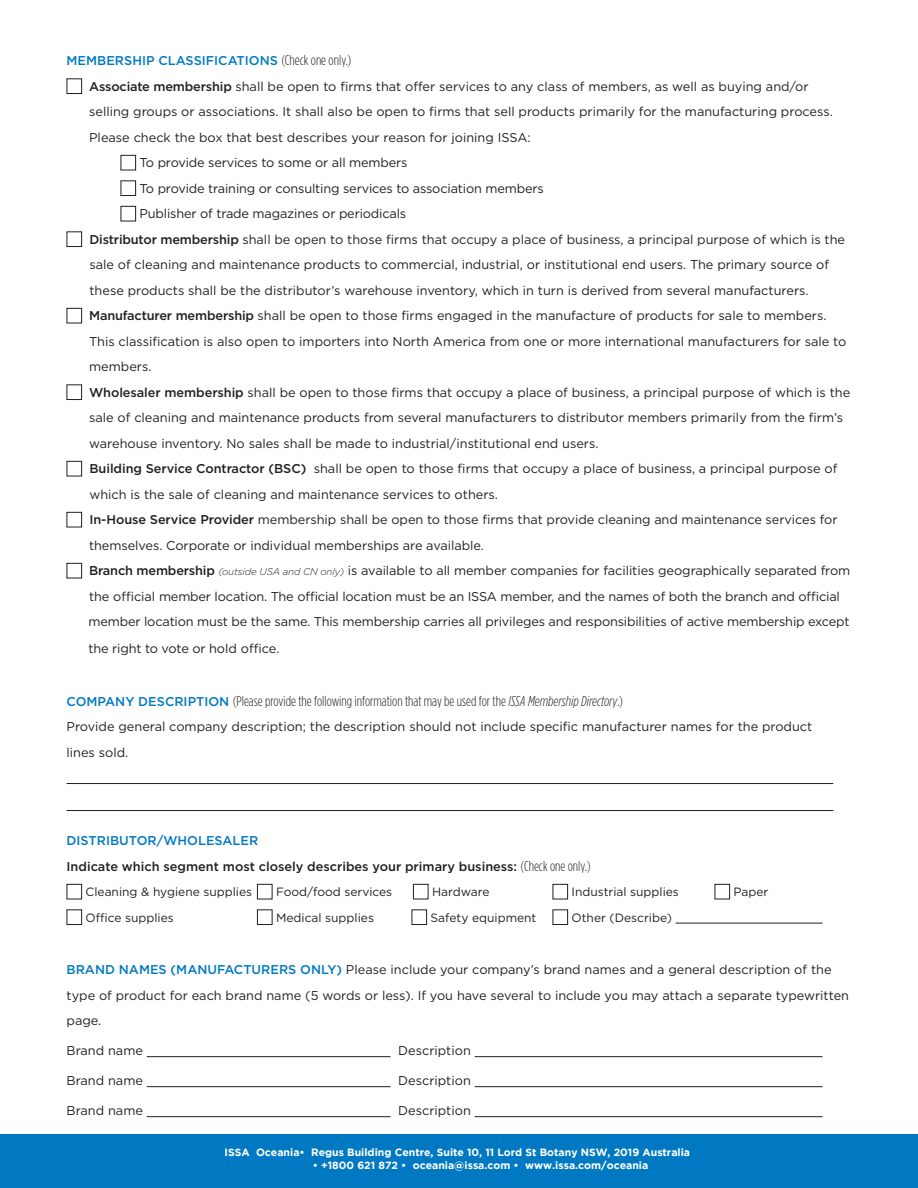
<style>
.page{position:relative;width:918px;height:1188px;background:#fff}
.page>*{position:absolute;margin:0;border:0;box-sizing:border-box;transform-origin:0 0}
.t1{font:300 14.25px "Gotham Condensed";color:#231f20}
.t2{font:12.75px/25.5px "Gotham";color:#231f20}
.t3{font:500 12.75px/25.5px "Gotham";color:#231f20}
.t4{font:500 12.75px "Gotham";color:#0079c2}
.t5{font:12px "Gotham";color:#231f20}
.t6{font:700 10.5px "Gotham";color:#fff}
.s1{font-family:"Gotham Condensed";font-weight:300;font-size:14.25px;color:#231f20}
.s2{font-weight:500}
.s3{font-weight:300;font-style:italic;font-size:9.75px}
.s4{font-family:"Gotham";font-weight:500;font-size:12.75px;color:#0079c2}
.s5{font-style:italic}
.s6{color:#0079c2}
.s7{font-family:"Gotham Condensed";font-weight:300;font-size:14.25px}
.s8{font-weight:500;color:#0079c2}
</style>
<div class="page">
<div style="left:0;top:1134px;width:918px;height:54px;background:#0079c2"></div>
<hr style="left:676px;top:923px;width:147px;height:1px;background:#231f20">
<hr style="left:147px;top:1056px;width:244px;height:1px;background:#231f20">
<hr style="left:475px;top:1056px;width:348px;height:1px;background:#231f20">
<hr style="left:147px;top:1086px;width:244px;height:1px;background:#231f20">
<hr style="left:475px;top:1086px;width:348px;height:1px;background:#231f20">
<hr style="left:147px;top:1116px;width:244px;height:1px;background:#231f20">
<hr style="left:475px;top:1116px;width:348px;height:1px;background:#231f20">
<div style="left:67px;top:78px;width:15px;height:16px;border:1px solid #231f20"></div>
<div style="left:121px;top:155px;width:15px;height:15px;border:1px solid #231f20"></div>
<div style="left:121px;top:180px;width:15px;height:16px;border:1px solid #231f20"></div>
<div style="left:121px;top:206px;width:15px;height:15px;border:1px solid #231f20"></div>
<div style="left:67px;top:231px;width:15px;height:16px;border:1px solid #231f20"></div>
<div style="left:67px;top:308px;width:15px;height:15px;border:1px solid #231f20"></div>
<div style="left:67px;top:384px;width:15px;height:16px;border:1px solid #231f20"></div>
<div style="left:67px;top:461px;width:15px;height:15px;border:1px solid #231f20"></div>
<div style="left:67px;top:512px;width:15px;height:15px;border:1px solid #231f20"></div>
<div style="left:67px;top:563px;width:15px;height:15px;border:1px solid #231f20"></div>
<hr style="left:67px;top:783px;width:766px;height:1px;background:#231f20">
<hr style="left:67px;top:810px;width:766px;height:1px;background:#231f20">
<div style="left:67px;top:884px;width:15px;height:15px;border:1px solid #231f20"></div>
<div style="left:257px;top:884px;width:15px;height:15px;border:1px solid #231f20"></div>
<div style="left:413px;top:884px;width:15px;height:15px;border:1px solid #231f20"></div>
<div style="left:553px;top:884px;width:15px;height:15px;border:1px solid #231f20"></div>
<div style="left:715px;top:884px;width:15px;height:15px;border:1px solid #231f20"></div>
<div style="left:67px;top:909px;width:15px;height:16px;border:1px solid #231f20"></div>
<div style="left:257px;top:909px;width:15px;height:16px;border:1px solid #231f20"></div>
<div style="left:412px;top:909px;width:15px;height:16px;border:1px solid #231f20"></div>
<div style="left:553px;top:909px;width:15px;height:16px;border:1px solid #231f20"></div>
<p class="t4" style="left:67px;top:53px;width:286px">MEMBERSHIP CLASSIFICATIONS <span class="s1">(Check one only.)</span></p>
<p class="t2" style="left:89px;top:73px;width:721px"><span class="s2">Associate membership</span> shall be open to firms that offer services to any class of members, as well as buying and/or</p>
<p class="t2" style="left:89px;top:99px;width:745px">selling groups or associations. It shall also be open to firms that sell products primarily for the manufacturing process.</p>
<p class="t2" style="left:89px;top:124px;width:443px">Please check the box that best describes your reason for joining ISSA:</p>
<p class="t2" style="left:139px;top:150px;width:270px">To provide services to some or all members</p>
<p class="t2" style="left:139px;top:175px;width:406px">To provide training or consulting services to association members</p>
<p class="t2" style="left:139px;top:201px;width:268px">Publisher of trade magazines or periodicals</p>
<p class="t2" style="left:89px;top:226px;width:757px"><span class="s2">Distributor membership</span> shall be open to those firms that occupy a place of business, a principal purpose of which is the</p>
<p class="t2" style="left:89px;top:252px;width:741px">sale of cleaning and maintenance products to commercial, industrial, or institutional end users. The primary source of</p>
<p class="t2" style="left:89px;top:277px;width:721px">these products shall be the distributor’s warehouse inventory, which in turn is derived from several manufacturers.</p>
<p class="t2" style="left:89px;top:303px;width:739px"><span class="s2">Manufacturer membership</span> shall be open to those firms engaged in the manufacture of products for sale to members.</p>
<p class="t2" style="left:89px;top:328px;width:759px">This classification is also open to importers into North America from one or more international manufacturers for sale to</p>
<p class="t2" style="left:89px;top:354px;width:64px">members.</p>
<p class="t2" style="left:89px;top:379px;width:763px"><span class="s2">Wholesaler membership</span> shall be open to those firms that occupy a place of business, a principal purpose of which is the</p>
<p class="t2" style="left:89px;top:405px;width:756px">sale of cleaning and maintenance products from several manufacturers to distributor members primarily from the firm’s</p>
<p class="t2" style="left:89px;top:430px;width:511px">warehouse inventory. No sales shall be made to industrial/institutional end users.</p>
<p class="t2" style="left:89px;top:456px;width:750px"><span class="s2">Building Service Contractor (BSC)</span> shall be open to those firms that occupy a place of business, a principal purpose of</p>
<p class="t2" style="left:89px;top:481px;width:410px">which is the sale of cleaning and maintenance services to others.</p>
<p class="t2" style="left:89px;top:507px;width:750px"><span class="s2">In-House Service Provider</span> membership shall be open to those firms that provide cleaning and maintenance services for</p>
<p class="t2" style="left:89px;top:532px;width:396px">themselves. Corporate or individual memberships are available.</p>
<p class="t2" style="left:89px;top:558px;width:763px"><span class="s2">Branch membership</span> <span class="s3">(outside USA and CN only)</span> is available to all member companies for facilities geographically separated from</p>
<p class="t2" style="left:89px;top:583px;width:752px">the official member location. The official location must be an ISSA member, and the names of both the branch and official</p>
<p class="t2" style="left:89px;top:609px;width:763px">member location must be the same. This membership carries all privileges and responsibilities of active membership except</p>
<p class="t2" style="left:89px;top:636px;width:192px">the right to vote or hold office.</p>
<p class="t1" style="left:67px;top:693px;width:558px"><span class="s4">COMPANY DESCRIPTION</span> (Please provide the following information that may be used for the <span class="s5">ISSA Membership Directory</span>.)</p>
<p class="t2" style="left:67px;top:714px;width:747px">Provide general company description; the description should not include specific manufacturer names for the product lines sold.</p>
<p class="t3" style="left:67px;top:828px;width:525px"><span class="s6">DISTRIBUTOR/WHOLESALER<br></span>Indicate which segment most closely describes your primary business: <span class="s7">(Check one only.)</span></p>
<p class="t5" style="left:86px;top:884px;width:168px">Cleaning &amp; hygiene supplies</p>
<p class="t5" style="left:276px;top:884px;width:118px">Food/food services</p>
<p class="t5" style="left:432px;top:884px;width:59px">Hardware</p>
<p class="t5" style="left:572px;top:884px;width:109px">Industrial supplies</p>
<p class="t5" style="left:734px;top:884px;width:36px">Paper</p>
<p class="t5" style="left:86px;top:910px;width:90px">Office supplies</p>
<p class="t5" style="left:276px;top:910px;width:99px">Medical supplies</p>
<p class="t5" style="left:431px;top:910px;width:107px">Safety equipment</p>
<p class="t5" style="left:572px;top:910px;width:102px">Other (Describe)</p>
<p class="t2" style="left:67px;top:957px;width:784px"><span class="s8">BRAND NAMES (MANUFACTURERS ONLY)</span> Please include your company’s brand names and a general description of the type of product for each brand name (5 words or less). If you have several to include you may attach a separate typewritten page.</p>
<p class="t2" style="left:67px;top:1038px;width:78px">Brand name</p>
<p class="t2" style="left:398px;top:1038px;width:74px">Description</p>
<p class="t2" style="left:67px;top:1068px;width:78px">Brand name</p>
<p class="t2" style="left:398px;top:1068px;width:74px">Description</p>
<p class="t2" style="left:67px;top:1098px;width:78px">Brand name</p>
<p class="t2" style="left:398px;top:1098px;width:74px">Description</p>
<p class="t6" style="left:224px;top:1146px;width:467px">ISSA Oceania• Regus Building Centre, Suite 10, 11 Lord St Botany NSW, 2019 Australia</p>
<p class="t6" style="left:313px;top:1159px;width:337px">• +1800 621 872 • oceania@issa.com • www.issa.com/oceania</p>
</div>
